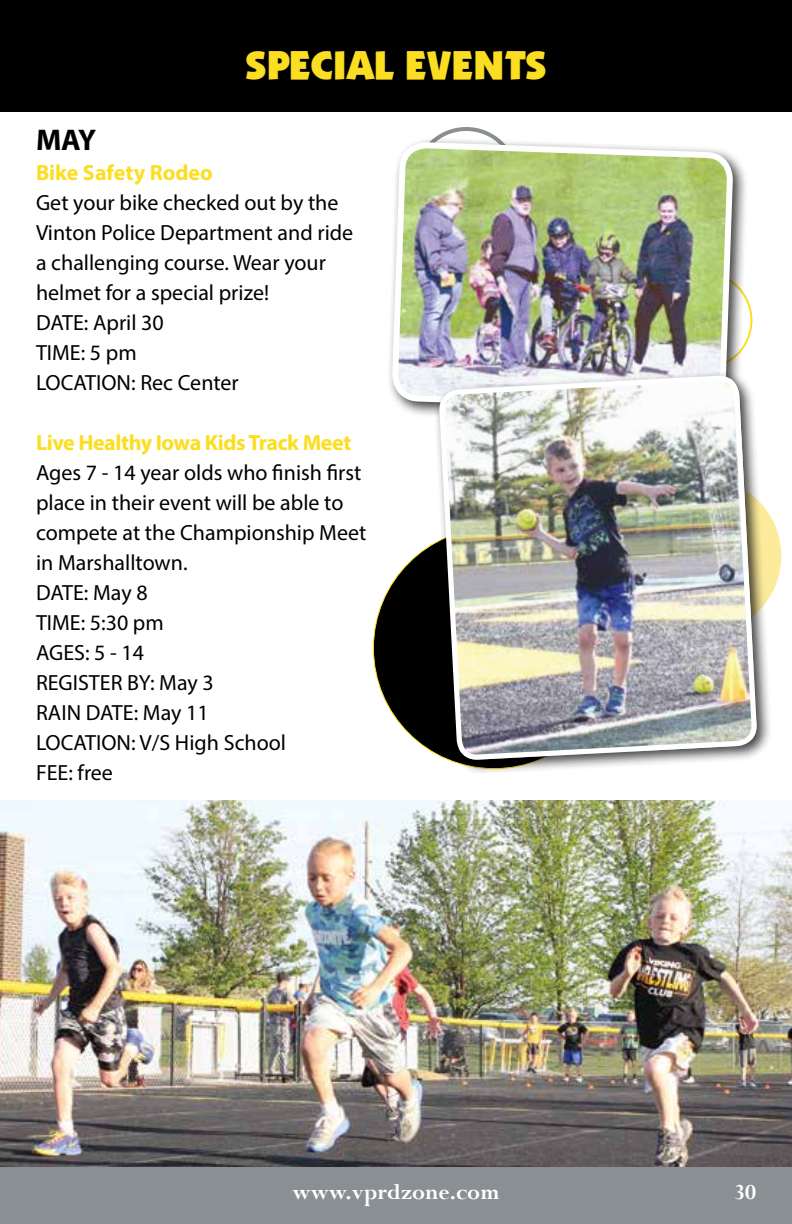
<style>
.page{position:relative;width:792px;height:1224px;background:#fff}
.page>*{position:absolute;margin:0;border:0;box-sizing:border-box;transform-origin:0 0}
.t1{font:38px "Anakeim Display S Si";color:#fbde22}
.t2{font:700 30px "Myriad Pro";color:#000}
.t3{font:700 24px "Perpetua";color:#fff}
.t4{font:22px/30px "Myriad Pro";color:#000}
.t5{font:700 22px "Myriad Pro";letter-spacing:-.02em;color:#fbde22}
.t6{font:700 22px "Myriad Pro";color:#fbde22}
</style>
<div class="page">
<img style="left:0;top:801px;width:792px;height:366px">
<div style="left:0;top:1167px;width:792px;height:57px;background:#898f92"></div>
<div style="left:0;top:0;width:792px;height:112px;background:#000"></div>
<div style="left:373px;top:528px;width:242px;height:241px;background:#000;border-radius:50%"></div>
<div style="left:387px;top:137px;width:361px;height:290px;background:#000;opacity:.75"></div>
<img style="left:389px;top:139px;width:347px;height:276px">
<div style="left:434px;top:370px;width:338px;height:406px;background:#000;opacity:.75"></div>
<img style="left:441px;top:198px;width:314px;height:739px">
<h1 class="t1" style="left:246px;top:46px;width:302px">SPECIAL EVENTS</h1>
<h2 class="t2" style="left:36px;top:120px;width:62px">MAY</h2>
<p class="t6" style="left:36px;top:158px;width:178px">Bike Safety Rodeo</p>
<p class="t4" style="left:36px;top:187px;width:319px">Get your bike checked out by the<br>Vinton Police Department and ride a challenging course. Wear your helmet for a special prize!<br>DATE: April 30<br>TIME: 5 pm<br>LOCATION: Rec Center</p>
<p class="t5" style="left:36px;top:428px;width:317px">Live Healthy Iowa Kids Track Meet</p>
<p class="t4" style="left:36px;top:457px;width:332px">Ages 7 - 14 year olds who finish first place in their event will be able to compete at the Championship Meet in Marshalltown.<br>DATE: May 8<br>TIME: 5:30 pm<br>AGES: 5 - 14<br>REGISTER BY: May 3<br>RAIN DATE: May 11<br>LOCATION: V/S High School<br>FEE: free</p>
<p class="t3" style="left:292px;top:1177px;width:209px">www.vprdzone.com</p>
<p class="t3" style="left:734px;top:1177px;width:23px">30</p>
</div>
